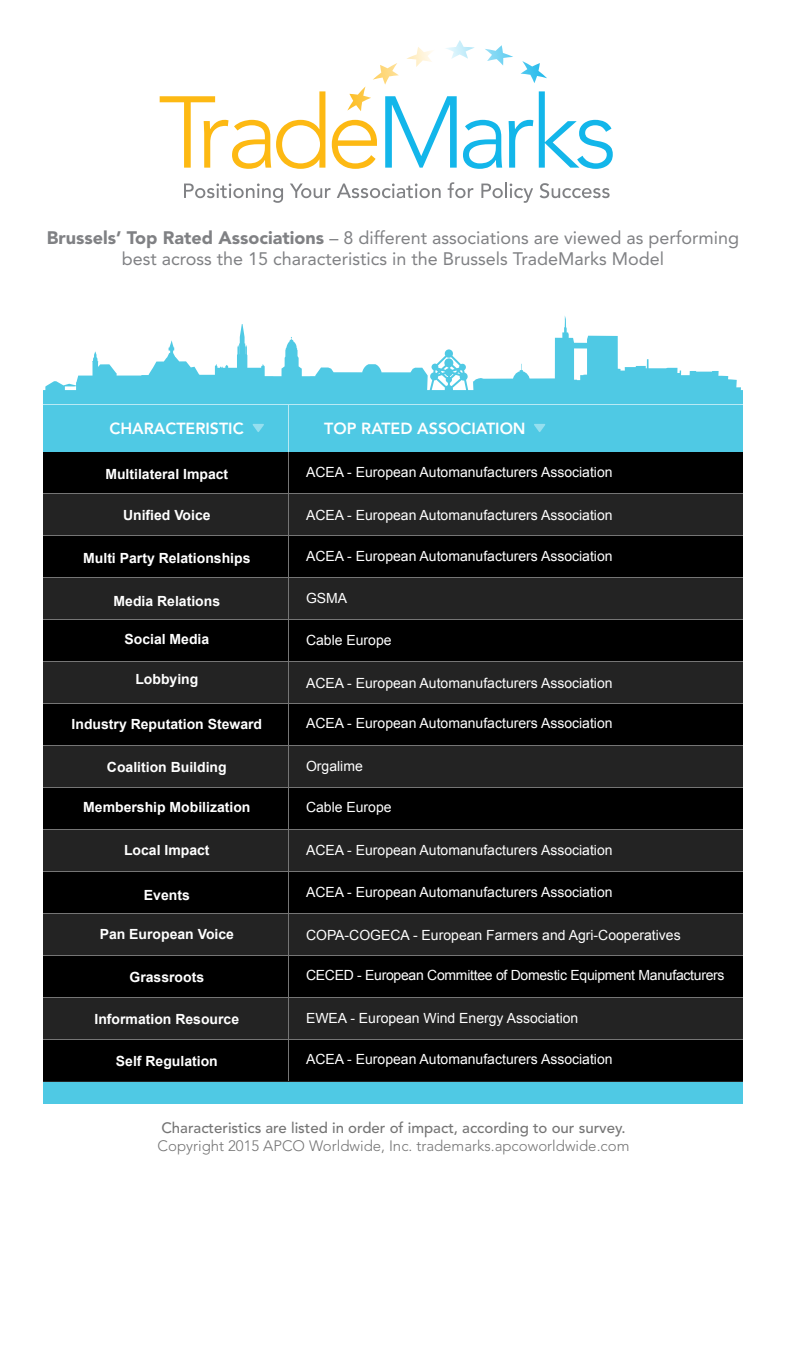
<style>
.page{position:relative;width:792px;height:1350px;background:#fff}
.page>*{position:absolute;margin:0;border:0;box-sizing:border-box;transform-origin:0 0}
.t1{font:18px/21.6px "Avenir";color:#808184;text-align:center}
.t2{font:800 16px "Avenir";color:#fff}
.t3{font:500 15px "Avenir";color:#757575}
.t4{font:300 15px "Avenir";color:#757575}
.t5{font:14px "Arial";color:#fff}
.t6{font:700 14px "Arial";color:#fff}
.t7{font:14px "Arial";letter-spacing:-.02em;color:#fff}
.s1{font-weight:900}
</style>
<div class="page">
<svg style="left:43px;top:316px;width:700px;height:88px"></svg>
<div style="left:43px;top:452px;width:700px;height:630px;background:#232323"></div>
<div style="left:43px;top:1040px;width:700px;height:41px;background:#000"></div>
<div style="left:43px;top:956px;width:700px;height:41px;background:#000"></div>
<div style="left:43px;top:872px;width:700px;height:41px;background:#000"></div>
<div style="left:43px;top:788px;width:700px;height:41px;background:#000"></div>
<div style="left:43px;top:704px;width:700px;height:41px;background:#000"></div>
<div style="left:43px;top:620px;width:700px;height:41px;background:#000"></div>
<div style="left:43px;top:536px;width:700px;height:41px;background:#000"></div>
<div style="left:43px;top:452px;width:700px;height:41px;background:#000"></div>
<div style="left:43px;top:404px;width:700px;height:48px;background:#4fc9e4"></div>
<hr style="left:43px;top:404px;width:700px;height:1px;background:#b9e9f4">
<div style="left:43px;top:1082px;width:700px;height:22px;background:#4fc9e4"></div>
<svg style="left:288px;top:405px;width:1px;height:676px"></svg>
<hr style="left:43px;top:1039px;width:700px;height:1px;background:#757575">
<hr style="left:43px;top:997px;width:700px;height:1px;background:#757575">
<hr style="left:43px;top:955px;width:700px;height:1px;background:#757575">
<hr style="left:43px;top:913px;width:700px;height:1px;background:#757575">
<hr style="left:43px;top:871px;width:700px;height:1px;background:#757575">
<hr style="left:43px;top:829px;width:700px;height:1px;background:#757575">
<hr style="left:43px;top:787px;width:700px;height:1px;background:#757575">
<hr style="left:43px;top:745px;width:700px;height:1px;background:#757575">
<hr style="left:43px;top:703px;width:700px;height:1px;background:#757575">
<hr style="left:43px;top:661px;width:700px;height:1px;background:#757575">
<hr style="left:43px;top:619px;width:700px;height:1px;background:#757575">
<hr style="left:43px;top:577px;width:700px;height:1px;background:#757575">
<hr style="left:43px;top:535px;width:700px;height:1px;background:#757575">
<hr style="left:43px;top:493px;width:700px;height:1px;background:#757575">
<svg style="left:160px;top:91px;width:165px;height:78px"></svg>
<svg style="left:332px;top:40px;width:281px;height:129px"></svg>
<svg style="left:184px;top:184px;width:99px;height:19px"></svg>
<svg style="left:290px;top:184px;width:41px;height:14px"></svg>
<svg style="left:337px;top:184px;width:104px;height:14px"></svg>
<svg style="left:448px;top:182px;width:25px;height:16px"></svg>
<svg style="left:481px;top:183px;width:52px;height:20px"></svg>
<svg style="left:540px;top:183px;width:70px;height:15px"></svg>
<svg style="left:253px;top:424px;width:11px;height:8px"></svg>
<svg style="left:534px;top:424px;width:11px;height:8px"></svg>
<p class="t1" style="left:47px;top:227px;width:694px"><span class="s1">Brussels’ Top Rated Associations</span> – 8 different associations are viewed as performing best across the 15 characteristics in the Brussels TradeMarks Model</p>
<p class="t2" style="left:109px;top:419px;width:136px">CHARACTERISTIC</p>
<p class="t2" style="left:324px;top:419px;width:203px">TOP RATED ASSOCIATION</p>
<p class="t5" style="left:306px;top:463px;width:308px">ACEA - European Automanufacturers Association</p>
<p class="t5" style="left:306px;top:506px;width:308px">ACEA - European Automanufacturers Association</p>
<p class="t5" style="left:306px;top:547px;width:308px">ACEA - European Automanufacturers Association</p>
<p class="t5" style="left:306px;top:589px;width:43px">GSMA</p>
<p class="t5" style="left:306px;top:631px;width:87px">Cable Europe</p>
<p class="t5" style="left:306px;top:674px;width:308px">ACEA - European Automanufacturers Association</p>
<p class="t5" style="left:306px;top:714px;width:308px">ACEA - European Automanufacturers Association</p>
<p class="t5" style="left:306px;top:757px;width:58px">Orgalime</p>
<p class="t5" style="left:306px;top:798px;width:87px">Cable Europe</p>
<p class="t5" style="left:306px;top:841px;width:308px">ACEA - European Automanufacturers Association</p>
<p class="t5" style="left:306px;top:883px;width:308px">ACEA - European Automanufacturers Association</p>
<p class="t5" style="left:306px;top:926px;width:376px">COPA-COGECA - European Farmers and Agri-Cooperatives</p>
<p class="t7" style="left:306px;top:966px;width:420px">CECED - European Committee of Domestic Equipment Manufacturers</p>
<p class="t5" style="left:306px;top:1009px;width:274px">EWEA - European Wind Energy Association</p>
<p class="t5" style="left:306px;top:1050px;width:308px">ACEA - European Automanufacturers Association</p>
<p class="t6" style="left:105px;top:465px;width:124px">Multilateral Impact</p>
<p class="t6" style="left:123px;top:506px;width:89px">Unified Voice</p>
<p class="t6" style="left:83px;top:549px;width:169px">Multi Party Relationships</p>
<p class="t6" style="left:114px;top:592px;width:108px">Media Relations</p>
<p class="t6" style="left:124px;top:630px;width:86px">Social Media</p>
<p class="t6" style="left:135px;top:670px;width:64px">Lobbying</p>
<p class="t6" style="left:72px;top:715px;width:192px">Industry Reputation Steward</p>
<p class="t6" style="left:107px;top:758px;width:121px">Coalition Building</p>
<p class="t6" style="left:83px;top:798px;width:169px">Membership Mobilization</p>
<p class="t6" style="left:124px;top:841px;width:87px">Local Impact</p>
<p class="t6" style="left:144px;top:886px;width:47px">Events</p>
<p class="t6" style="left:100px;top:925px;width:136px">Pan European Voice</p>
<p class="t6" style="left:130px;top:968px;width:76px">Grassroots</p>
<p class="t6" style="left:95px;top:1010px;width:146px">Information Resource</p>
<p class="t6" style="left:116px;top:1052px;width:103px">Self Regulation</p>
<p class="t3" style="left:161px;top:1119px;width:466px">Characteristics are listed in order of impact, according to our survey.</p>
<p class="t4" style="left:158px;top:1137px;width:473px">Copyright 2015 APCO Worldwide, Inc. trademarks.apcoworldwide.com</p>
</div>
